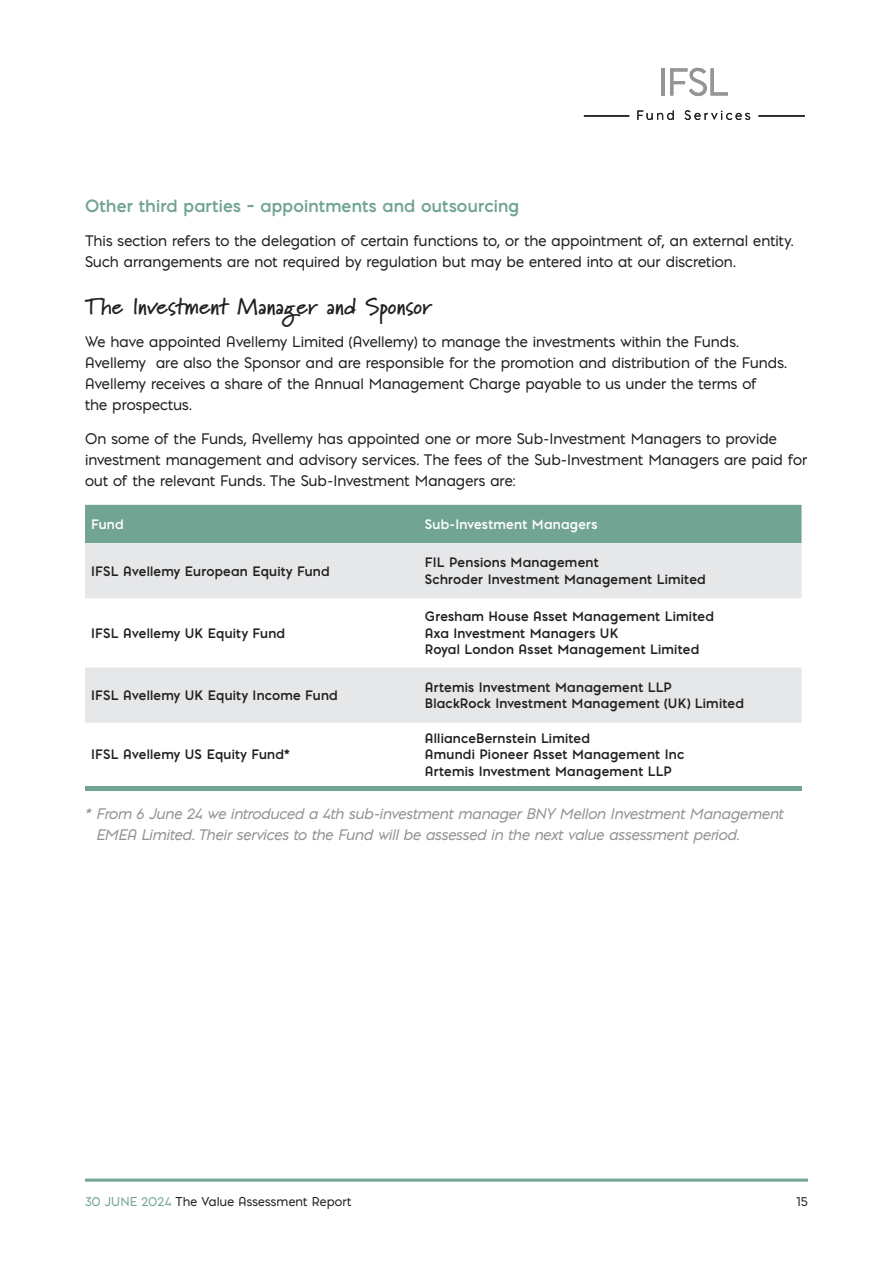
<style>
.page{position:relative;width:893px;height:1263px;background:#fff}
.page>*{position:absolute;margin:0;border:0;box-sizing:border-box;transform-origin:0 0}
.t1{font:700 23.25px "Marydale";color:#231f20}
.t2{font:700 16.5px "Pontiac";letter-spacing:.01em;color:#71a492}
.t3{font:14.25px/21px "Pontiac";letter-spacing:.005em;color:#231f20}
.t4{font:italic 14.25px/21px "Pontiac";letter-spacing:-.005em;color:#919295}
.t5{font:700 12.75px "Pontiac";letter-spacing:.02em;color:#231f20}
.t6{font:700 12.75px "Pontiac";letter-spacing:.02em;color:#fff}
.t7{font:12px "Pontiac";letter-spacing:.015em;color:#231f20}
.s1{color:#71a492}
</style>
<div class="page">
<hr style="left:85px;top:1178px;width:723px;height:3px;background:#71a492">
<hr style="left:662px;top:68px;width:3px;height:28px;background:#939598">
<svg style="left:670px;top:68px;width:58px;height:28px"></svg>
<svg style="left:637px;top:110px;width:37px;height:10px"></svg>
<svg style="left:685px;top:110px;width:65px;height:10px"></svg>
<hr style="left:584px;top:115px;width:45px;height:2px;background:#231f20">
<hr style="left:759px;top:115px;width:45px;height:2px;background:#231f20">
<div style="left:85px;top:505px;width:716px;height:38px;background:#71a492"></div>
<svg style="left:85px;top:543px;width:716px;height:180px;fill:#e6e7e9"></svg>
<div style="left:85px;top:786px;width:716px;height:5px;background:#71a492"></div>
<p class="t2" style="left:85px;top:194px;width:436px">Other third parties – appointments and outsourcing</p>
<p class="t3" style="left:85px;top:230px;width:710px">This section refers to the delegation of certain functions to, or the appointment of, an external entity.<br>Such arrangements are not required by regulation but may be entered into at our discretion.</p>
<p class="t1" style="left:85px;top:292px;width:348px">The Investment Manager and Sponsor</p>
<p class="t3" style="left:85px;top:331px;width:703px">We have appointed Avellemy Limited (Avellemy) to manage the investments within the Funds.<br>Avellemy are also the Sponsor and are responsible for the promotion and distribution of the Funds.<br>Avellemy receives a share of the Annual Management Charge payable to us under the terms of<br>the prospectus.</p>
<p class="t3" style="left:85px;top:428px;width:724px">On some of the Funds, Avellemy has appointed one or more Sub-Investment Managers to provide investment management and advisory services. The fees of the Sub-Investment Managers are paid for out of the relevant Funds. The Sub-Investment Managers are:</p>
<p class="t6" style="left:91px;top:515px;width:34px">Fund</p>
<p class="t6" style="left:425px;top:515px;width:174px">Sub-Investment Managers</p>
<p class="t5" style="left:91px;top:561px;width:240px">IFSL Avellemy European Equity Fund</p>
<p class="t5" style="left:425px;top:553px;width:175px">FIL Pensions Management</p>
<p class="t5" style="left:425px;top:570px;width:282px">Schroder Investment Management Limited</p>
<p class="t5" style="left:91px;top:624px;width:196px">IFSL Avellemy UK Equity Fund</p>
<p class="t5" style="left:91px;top:686px;width:248px">IFSL Avellemy UK Equity Income Fund</p>
<p class="t5" style="left:425px;top:607px;width:291px">Gresham House Asset Management Limited</p>
<p class="t5" style="left:425px;top:624px;width:195px">Axa Investment Managers UK</p>
<p class="t5" style="left:425px;top:640px;width:276px">Royal London Asset Management Limited</p>
<p class="t5" style="left:425px;top:678px;width:249px">Artemis Investment Management LLP</p>
<p class="t5" style="left:425px;top:694px;width:321px">BlackRock Investment Management (UK) Limited</p>
<p class="t5" style="left:425px;top:729px;width:167px">AllianceBernstein Limited</p>
<p class="t5" style="left:425px;top:745px;width:261px">Amundi Pioneer Asset Management Inc</p>
<p class="t5" style="left:425px;top:762px;width:249px">Artemis Investment Management LLP</p>
<p class="t4" style="left:96px;top:803px;width:689px;text-indent:-11px">* From 6 June 24 we introduced a 4th sub-investment manager BNY Mellon Investment Management<br>EMEA Limited. Their services to the Fund will be assessed in the next value assessment period.</p>
<p class="t5" style="left:91px;top:745px;width:200px">IFSL Avellemy US Equity Fund*</p>
<p class="t7" style="left:85px;top:1193px;width:268px"><span class="s1">30 JUNE 2024</span> The Value Assessment Report</p>
<p class="t7" style="left:797px;top:1193px;width:13px">15</p>
</div>
